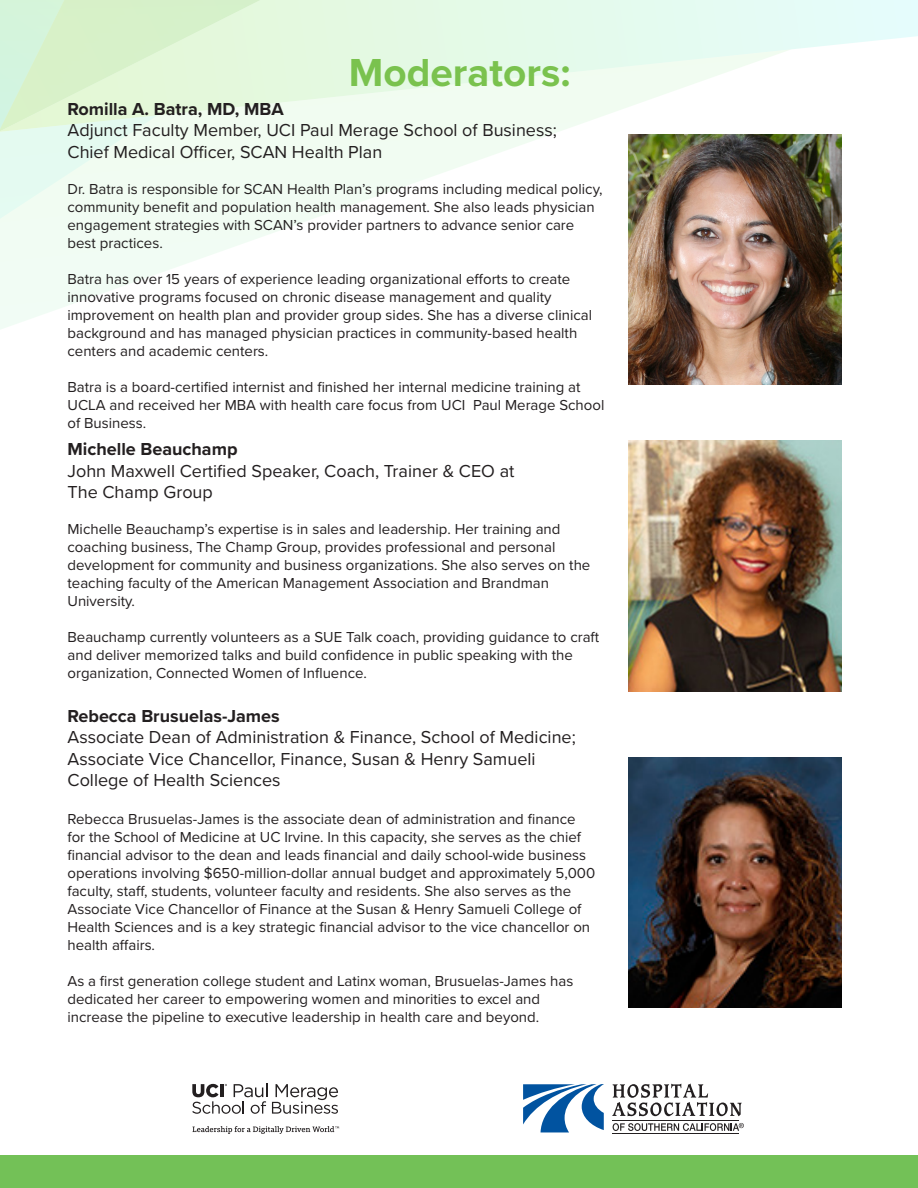
<style>
.page{position:relative;width:918px;height:1188px;background:#fff}
.page>*{position:absolute;margin:0;border:0;box-sizing:border-box;transform-origin:0 0}
.t1{font:700 40.5px "Proxima Nova";color:#7ac24e}
.t2{font:18px/21.6px "Proxima Nova";color:#231f20}
.t3{font:700 18px "Proxima Nova";color:#231f20}
.t4{font:15px/18px "Proxima Nova";color:#231f20}
</style>
<div class="page">
<div style="left:0;top:1155px;width:918px;height:33px;background:#73c157"></div>
<svg style="left:523px;top:1084px;width:81px;height:48px"></svg>
<svg style="left:612px;top:1084px;width:130px;height:32px"></svg>
<hr style="left:613px;top:1120px;width:126px;height:1px;background:#231f20">
<hr style="left:612px;top:1134px;width:127px;height:1px;background:#231f20">
<svg style="left:613px;top:1123px;width:131px;height:8px"></svg>
<svg style="left:193px;top:1126px;width:146px;height:8px"></svg>
<svg style="left:192px;top:1084px;width:146px;height:30px"></svg>
<svg style="left:158px;top:132px;width:634px;height:309px"></svg>
<svg style="left:0;top:132px;width:158px;height:197px;fill:#f1fcf3"></svg>
<svg style="left:0;top:0;width:918px;height:132px"></svg>
<img style="left:628px;top:441px;width:213px;height:250px">
<img style="left:628px;top:758px;width:213px;height:250px">
<img style="left:628px;top:134px;width:213px;height:251px">
<p class="t1" style="left:349px;top:42px;width:223px">Moderators:</p>
<p class="t3" style="left:68px;top:95px;width:218px">Romilla A. Batra, MD, MBA</p>
<p class="t2" style="left:68px;top:119px;width:491px">Adjunct Faculty Member, UCI Paul Merage School of Business;<br>Chief Medical Officer, SCAN Health Plan</p>
<p class="t4" style="left:68px;top:179px;width:537px">Dr. Batra is responsible for SCAN Health Plan’s programs including medical policy, community benefit and population health management. She also leads physician engagement strategies with SCAN’s provider partners to advance senior care best practices.</p>
<p class="t4" style="left:68px;top:269px;width:526px">Batra has over 15 years of experience leading organizational efforts to create innovative programs focused on chronic disease management and quality improvement on health plan and provider group sides. She has a diverse clinical background and has managed physician practices in community-based health centers and academic centers.</p>
<p class="t4" style="left:68px;top:377px;width:538px">Batra is a board-certified internist and finished her internal medicine training at<br>UCLA and received her MBA with health care focus from UCI Paul Merage School of Business.</p>
<p class="t3" style="left:68px;top:436px;width:172px">Michelle Beauchamp</p>
<p class="t2" style="left:68px;top:459px;width:449px">John Maxwell Certified Speaker, Coach, Trainer &amp; CEO at<br>The Champ Group</p>
<p class="t4" style="left:68px;top:520px;width:524px">Michelle Beauchamp’s expertise is in sales and leadership. Her training and coaching business, The Champ Group, provides professional and personal development for community and business organizations. She also serves on the teaching faculty of the American Management Association and Brandman University.</p>
<p class="t4" style="left:68px;top:628px;width:533px">Beauchamp currently volunteers as a SUE Talk coach, providing guidance to craft and deliver memorized talks and build confidence in public speaking with the organization, Connected Women of Influence.</p>
<p class="t3" style="left:68px;top:702px;width:214px">Rebecca Brusuelas-James</p>
<p class="t2" style="left:68px;top:726px;width:510px">Associate Dean of Administration &amp; Finance, School of Medicine;</p>
<p class="t2" style="left:68px;top:747px;width:470px">Associate Vice Chancellor, Finance, Susan &amp; Henry Samueli<br>College of Health Sciences</p>
<p class="t4" style="left:68px;top:810px;width:529px">Rebecca Brusuelas-James is the associate dean of administration and finance for the School of Medicine at UC Irvine. In this capacity, she serves as the chief financial advisor to the dean and leads financial and daily school-wide business operations involving $650-million-dollar annual budget and approximately 5,000 faculty, staff, students, volunteer faculty and residents. She also serves as the Associate Vice Chancellor of Finance at the Susan &amp; Henry Samueli College of Health Sciences and is a key strategic financial advisor to the vice chancellor on health affairs.</p>
<p class="t4" style="left:68px;top:972px;width:507px">As a first generation college student and Latinx woman, Brusuelas-James has dedicated her career to empowering women and minorities to excel and increase the pipeline to executive leadership in health care and beyond.</p>
</div>
